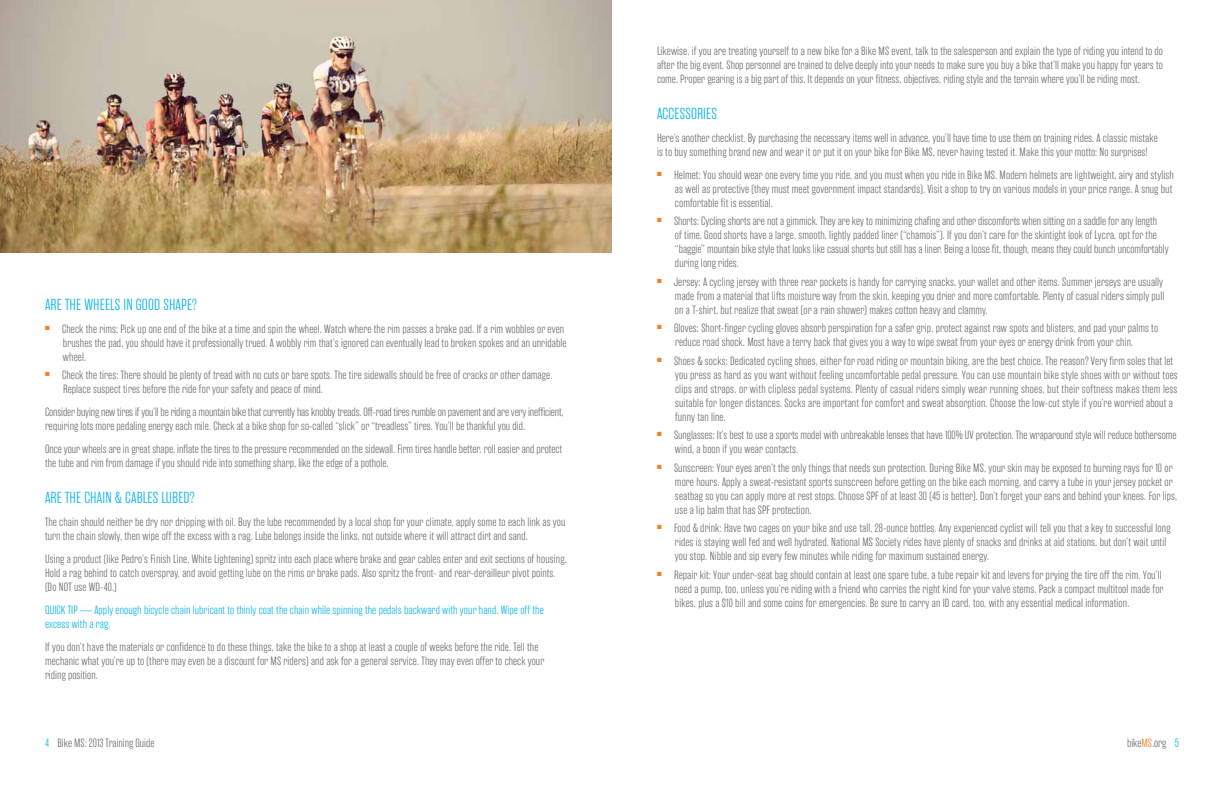
<style>
.page{position:relative;width:1224px;height:792px;background:#fff}
.page>*{position:absolute;margin:0;border:0;box-sizing:border-box;transform-origin:0 0}
.t1{font:300 16px "Rama Gothic E";letter-spacing:.01em;color:#13b6ea}
.t2{font:300 12px/14px "Rama Gothic E";letter-spacing:.01em;color:#717073}
.t3{font:300 12px/14px "Rama Gothic E";letter-spacing:-.01em;color:#717073}
.t4{font:300 12px/14px "Rama Gothic E";letter-spacing:.01em;color:#13b6ea}
.s1{color:#13b6ea}
.s2{color:#f58025}
</style>
<div class="page">
<img style="left:0;top:0;width:612px;height:253px">
<h1 class="t1" style="left:45px;top:296px;width:154px">Are the wheels in good shape?</h1>
<p class="t2" style="left:63px;top:322px;width:505px;text-indent:-18px"><sup>■</sup> Check the rims: Pick up one end of the bike at a time and spin the wheel. Watch where the rim passes a brake pad. If a rim wobbles or even brushes the pad, you should have it professionally trued. A wobbly rim that’s ignored can eventually lead to broken spokes and an unridable wheel.</p>
<p class="t2" style="left:63px;top:368px;width:491px;text-indent:-18px"><sup>■</sup> Check the tires: There should be plenty of tread with no cuts or bare spots. The tire sidewalls should be free of cracks or other damage.<br>Replace suspect tires before the ride for your safety and peace of mind.</p>
<p class="t3" style="left:45px;top:405px;width:520px">Consider buying new tires if you’ll be riding a mountain bike that currently has knobby treads. Off-road tires rumble on pavement and are very inefficient, requiring lots more pedaling energy each mile. Check at a bike shop for so-called “slick” or “treadless” tires. You’ll be thankful you did.</p>
<p class="t2" style="left:45px;top:442px;width:519px">Once your wheels are in great shape, inflate the tires to the pressure recommended on the sidewall. Firm tires handle better, roll easier and protect the tube and rim from damage if you should ride into something sharp, like the edge of a pothole.</p>
<h1 class="t1" style="left:45px;top:489px;width:151px">Are the chain &amp; cables lubed?</h1>
<p class="t2" style="left:45px;top:515px;width:522px">The chain should neither be dry nor dripping with oil. Buy the lube recommended by a local shop for your climate, apply some to each link as you turn the chain slowly, then wipe off the excess with a rag. Lube belongs inside the links, not outside where it will attract dirt and sand.</p>
<p class="t2" style="left:45px;top:552px;width:523px">Using a product (like Pedro’s Finish Line, White Lightening) spritz into each place where brake and gear cables enter and exit sections of housing.<br>Hold a rag behind to catch overspray, and avoid getting lube on the rims or brake pads. Also spritz the front- and rear-derailleur pivot points. (Do NOT use WD-40.)</p>
<p class="t4" style="left:45px;top:603px;width:500px">QUICK TIP — Apply enough bicycle chain lubricant to thinly coat the chain while spinning the pedals backward with your hand. Wipe off the excess with a rag.</p>
<p class="t2" style="left:45px;top:640px;width:501px">If you don’t have the materials or confidence to do these things, take the bike to a shop at least a couple of weeks before the ride. Tell the mechanic what you’re up to (there may even be a discount for MS riders) and ask for a general service. They may even offer to check your riding position.</p>
<p class="t2" style="left:657px;top:44px;width:508px;text-align:justify">Likewise, if you are treating yourself to a new bike for a Bike MS event, talk to the salesperson and explain the type of riding you intend to do after the big event. Shop personnel are trained to delve deeply into your needs to make sure you buy a bike that’ll make you happy for years to come. Proper gearing is a big part of this. It depends on your fitness, objectives, riding style and the terrain where you’ll be riding most.</p>
<h1 class="t1" style="left:657px;top:105px;width:60px">Accessories</h1>
<p class="t2" style="left:657px;top:131px;width:502px">Here’s another checklist. By purchasing the necessary items well in advance, you’ll have time to use them on training rides. A classic mistake is to buy something brand new and wear it or put it on your bike for Bike MS, never having tested it. Make this your motto: No surprises!</p>
<p class="t2" style="left:675px;top:168px;width:500px;text-indent:-18px"><sup>■</sup> Helmet: You should wear one every time you ride, and you must when you ride in Bike MS. Modern helmets are lightweight, airy and stylish as well as protective (they must meet government impact standards). Visit a shop to try on various models in your price range. A snug but comfortable fit is essential.</p>
<p class="t2" style="left:675px;top:214px;width:495px;text-indent:-18px"><sup>■</sup> Shorts: Cycling shorts are not a gimmick. They are key to minimizing chafing and other discomforts when sitting on a saddle for any length<br>of time. Good shorts have a large, smooth, lightly padded liner (“chamois”). If you don’t care for the skintight look of Lycra, opt for the “baggie” mountain bike style that looks like casual shorts but still has a liner. Being a loose fit, though, means they could bunch uncomfortably during long rides.</p>
<p class="t2" style="left:675px;top:275px;width:491px;text-align:justify;text-indent:-18px"><sup>■</sup> Jersey: A cycling jersey with three rear pockets is handy for carrying snacks, your wallet and other items. Summer jerseys are usually made from a material that lifts moisture way from the skin, keeping you drier and more comfortable. Plenty of casual riders simply pull on a T-shirt, but realize that sweat (or a rain shower) makes cotton heavy and clammy.</p>
<p class="t2" style="left:657px;top:321px;width:503px;text-align:center"><sup>■</sup> Gloves: Short-finger cycling gloves absorb perspiration for a safer grip, protect against raw spots and blisters, and pad your palms to reduce road shock. Most have a terry back that gives you a way to wipe sweat from your eyes or energy drink from your chin.</p>
<p class="t2" style="left:675px;top:354px;width:504px;text-indent:-18px"><sup>■</sup> Shoes &amp; socks: Dedicated cycling shoes, either for road riding or mountain biking, are the best choice. The reason? Very firm soles that let you press as hard as you want without feeling uncomfortable pedal pressure. You can use mountain bike style shoes with or without toes clips and straps, or with clipless pedal systems. Plenty of casual riders simply wear running shoes, but their softness makes them less suitable for longer distances. Socks are important for comfort and sweat absorption. Choose the low-cut style if you’re worried about a funny tan line.</p>
<p class="t2" style="left:675px;top:428px;width:503px;text-indent:-18px"><sup>■</sup> Sunglasses: It’s best to use a sports model with unbreakable lenses that have 100% UV protection. The wraparound style will reduce bothersome wind, a boon if you wear contacts.</p>
<p class="t2" style="left:675px;top:461px;width:504px;text-indent:-18px"><sup>■</sup> Sunscreen: Your eyes aren’t the only things that needs sun protection. During Bike MS, your skin may be exposed to burning rays for 10 or more hours. Apply a sweat-resistant sports sunscreen before getting on the bike each morning, and carry a tube in your jersey pocket or seatbag so you can apply more at rest stops. Choose SPF of at least 30 (45 is better). Don’t forget your ears and behind your knees. For lips, use a lip balm that has SPF protection.</p>
<p class="t2" style="left:675px;top:521px;width:497px;text-indent:-18px"><sup>■</sup> Food &amp; drink: Have two cages on your bike and use tall, 28-ounce bottles. Any experienced cyclist will tell you that a key to successful long rides is staying well fed and well hydrated. National MS Society rides have plenty of snacks and drinks at aid stations, but don’t wait until you stop. Nibble and sip every few minutes while riding for maximum sustained energy.</p>
<p class="t2" style="left:675px;top:568px;width:490px;text-indent:-18px"><sup>■</sup> Repair kit: Your under-seat bag should contain at least one spare tube, a tube repair kit and levers for prying the tire off the rim. You’ll need a pump, too, unless you’re riding with a friend who carries the right kind for your valve stems. Pack a compact multitool made for bikes, plus a $10 bill and some coins for emergencies. Be sure to carry an ID card, too, with any essential medical information.</p>
<p class="t2" style="left:45px;top:736px;width:111px"><span class="s1">4</span> Bike MS: 2013 Training Guide</p>
<p class="t2" style="left:1127px;top:736px;width:53px">bike<span class="s2">MS</span>.org <span class="s1">5</span></p>
</div>
